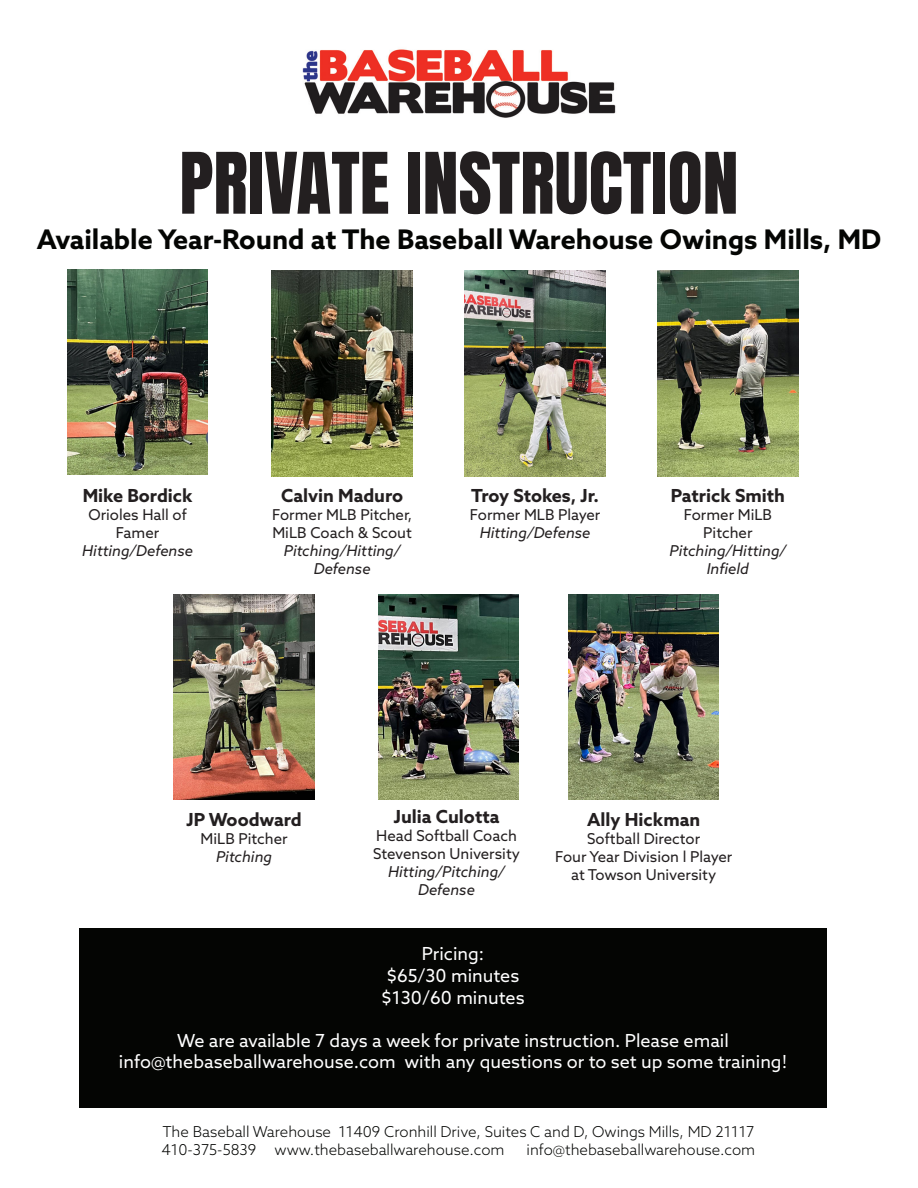
<style>
.page{position:relative;width:918px;height:1188px;background:#fff}
.page>*{position:absolute;margin:0;border:0;box-sizing:border-box;transform-origin:0 0}
.t1{font:72px "Anton";color:#231f20}
.t2{font:700 27px "Azo Sans";color:#040503}
.t3{font:18px/21.6px "Azo Sans";color:#fff;text-align:center}
.t4{font:700 18px "Azo Sans";color:#231f20}
.t5{font:15px/18px "Azo Sans";color:#231f20;text-align:center}
.t6{font:300 15px/18px "Azo Sans";color:#040503}
.t7{font:italic 15px/18px "Azo Sans";color:#231f20;text-align:center}
</style>
<div class="page">
<div style="left:79px;top:929px;width:748px;height:179px;background:#040503"></div>
<img style="left:302px;top:49px;width:314px;height:69px">
<img style="left:68px;top:270px;width:140px;height:205px">
<img style="left:465px;top:271px;width:140px;height:205px">
<img style="left:272px;top:271px;width:140px;height:205px">
<img style="left:174px;top:594px;width:140px;height:205px">
<img style="left:379px;top:594px;width:140px;height:205px">
<img style="left:658px;top:271px;width:140px;height:205px">
<img style="left:569px;top:594px;width:150px;height:205px">
<p class="t1" style="left:179px;top:147px;width:561px">PRIVATE INSTRUCTION</p>
<p class="t2" style="left:37px;top:222px;width:846px">Available Year-Round at The Baseball Warehouse Owings Mills, MD</p>
<p class="t4" style="left:83px;top:484px;width:111px">Mike Bordick</p>
<p class="t5" style="left:88px;top:506px;width:100px">Orioles Hall of<br>Famer</p>
<p class="t7" style="left:82px;top:542px;width:112px">Hitting/Defense</p>
<p class="t4" style="left:281px;top:484px;width:124px">Calvin Maduro</p>
<p class="t5" style="left:272px;top:506px;width:142px;text-align:left">Former MLB Pitcher,<br>MiLB Coach &amp; Scout</p>
<p class="t7" style="left:284px;top:542px;width:118px">Pitching/Hitting/</p>
<p class="t7" style="left:314px;top:560px;width:58px">Defense</p>
<p class="t4" style="left:471px;top:484px;width:129px">Troy Stokes, Jr.</p>
<p class="t5" style="left:470px;top:506px;width:132px">Former MLB Player</p>
<p class="t7" style="left:480px;top:524px;width:112px">Hitting/Defense</p>
<p class="t4" style="left:671px;top:483px;width:116px">Patrick Smith</p>
<p class="t5" style="left:684px;top:505px;width:90px">Former MiLB</p>
<p class="t5" style="left:703px;top:523px;width:51px">Pitcher</p>
<p class="t7" style="left:670px;top:541px;width:118px">Pitching/Hitting/<br>Infield</p>
<p class="t4" style="left:186px;top:808px;width:117px">JP Woodward</p>
<p class="t5" style="left:201px;top:830px;width:89px">MiLB Pitcher</p>
<p class="t7" style="left:216px;top:848px;width:58px">Pitching</p>
<p class="t4" style="left:394px;top:805px;width:107px">Julia Culotta</p>
<p class="t5" style="left:373px;top:827px;width:149px;text-align:left">Head Softball Coach<br>Stevenson University</p>
<p class="t7" style="left:388px;top:863px;width:118px">Hitting/Pitching/<br>Defense</p>
<p class="t4" style="left:587px;top:808px;width:115px">Ally Hickman</p>
<p class="t5" style="left:587px;top:830px;width:115px">Softball Director</p>
<p class="t5" style="left:555px;top:848px;width:179px">Four Year Division l Player at Towson University</p>
<p class="t3" style="left:422px;top:943px;width:64px">Pricing:</p>
<p class="t3" style="left:387px;top:964px;width:134px">$65/30 minutes</p>
<p class="t3" style="left:381px;top:986px;width:145px">$130/60 minutes</p>
<p class="t3" style="left:119px;top:1029px;width:670px">We are available 7 days a week for private instruction. Please email info@thebaseballwarehouse.com with any questions or to set up some training!</p>
<p class="t6" style="left:162px;top:1123px;width:594px">The Baseball Warehouse 11409 Cronhill Drive, Suites C and D, Owings Mills, MD 21117<br>410-375-5839 www.thebaseballwarehouse.com</p>
<p class="t6" style="left:527px;top:1141px;width:230px">info@thebaseballwarehouse.com</p>
</div>
